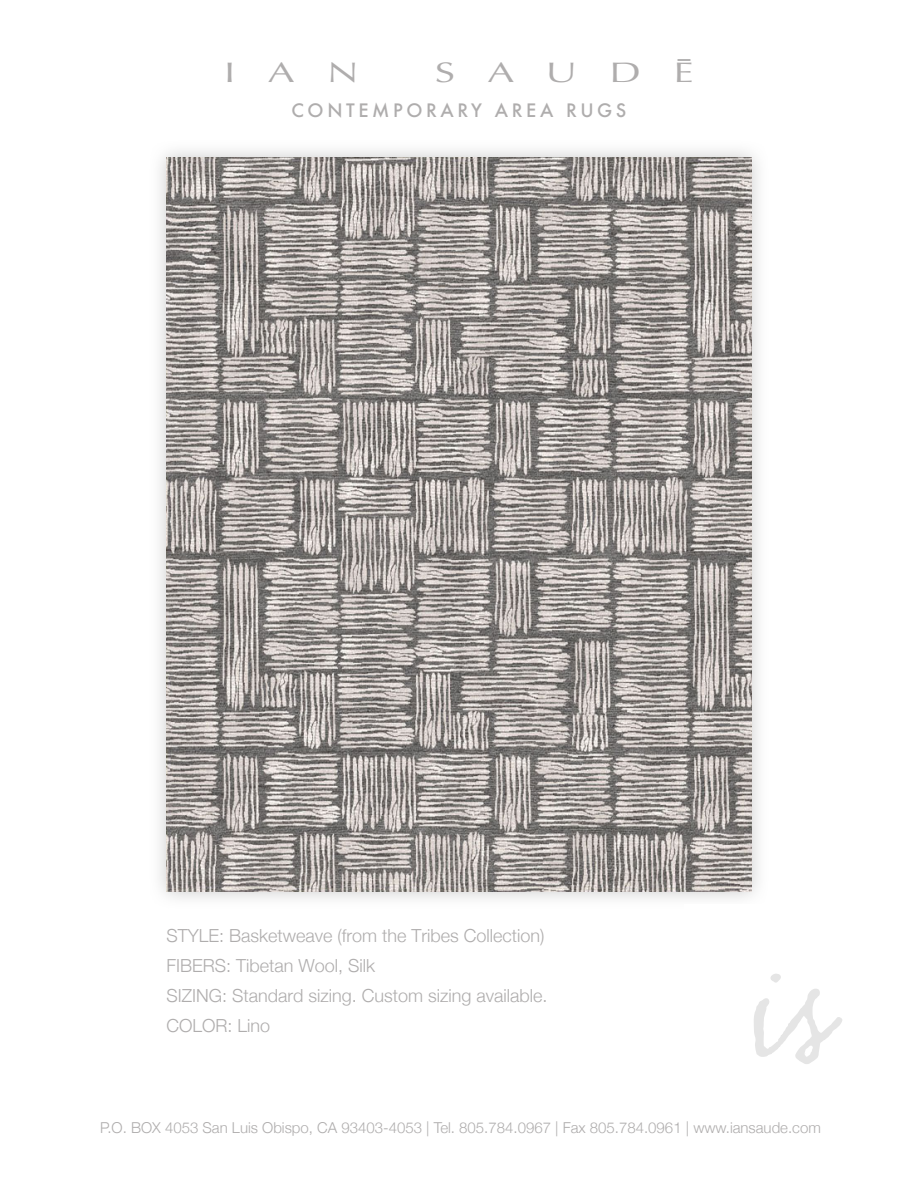
<style>
.page{position:relative;width:918px;height:1188px;background:#fff}
.page>*{position:absolute;margin:0;border:0;box-sizing:border-box;transform-origin:0 0}
.t1{font:28.35px "Optima";letter-spacing:.8em;color:#afadad;scale:1.43 1}
.t2{font:300 18px/30px "Helvetica Neue";color:#afadad}
.t3{font:500 18px "Futura";letter-spacing:.2em;color:#afadad}
.t4{font:300 15px "Helvetica Neue";color:#afadad}
</style>
<div class="page">
<div style="left:149px;top:140px;width:621px;height:769px;background:#bababa;opacity:.75"></div>
<img style="left:166px;top:158px;width:586px;height:733px">
<img style="left:684px;top:904px;width:86px;height:5px">
<svg style="left:770px;top:974px;width:11px;height:9px"></svg>
<svg style="left:754px;top:989px;width:88px;height:75px"></svg>
<svg style="left:678px;top:59px;width:12px;height:2px"></svg>
<p class="t1" style="left:224px;top:56px;width:96px">IAN</p>
<p class="t1" style="left:435px;top:56px;width:183px">SAUDE</p>
<p class="t3" style="left:292px;top:98px;width:336px">CONTEMPORARY AREA RUGS</p>
<p class="t2" style="left:166px;top:920px;width:383px">STYLE: Basketweave (from the Tribes Collection)<br>FIBERS: Tibetan Wool, Silk<br>SIZING: Standard sizing. Custom sizing available.<br>COLOR: Lino</p>
<p class="t4" style="left:100px;top:1115px;width:722px">P.O. BOX 4053 San Luis Obispo, CA 93403-4053 | Tel. 805.784.0967 | Fax 805.784.0961 | www.iansaude.com</p>
</div>
